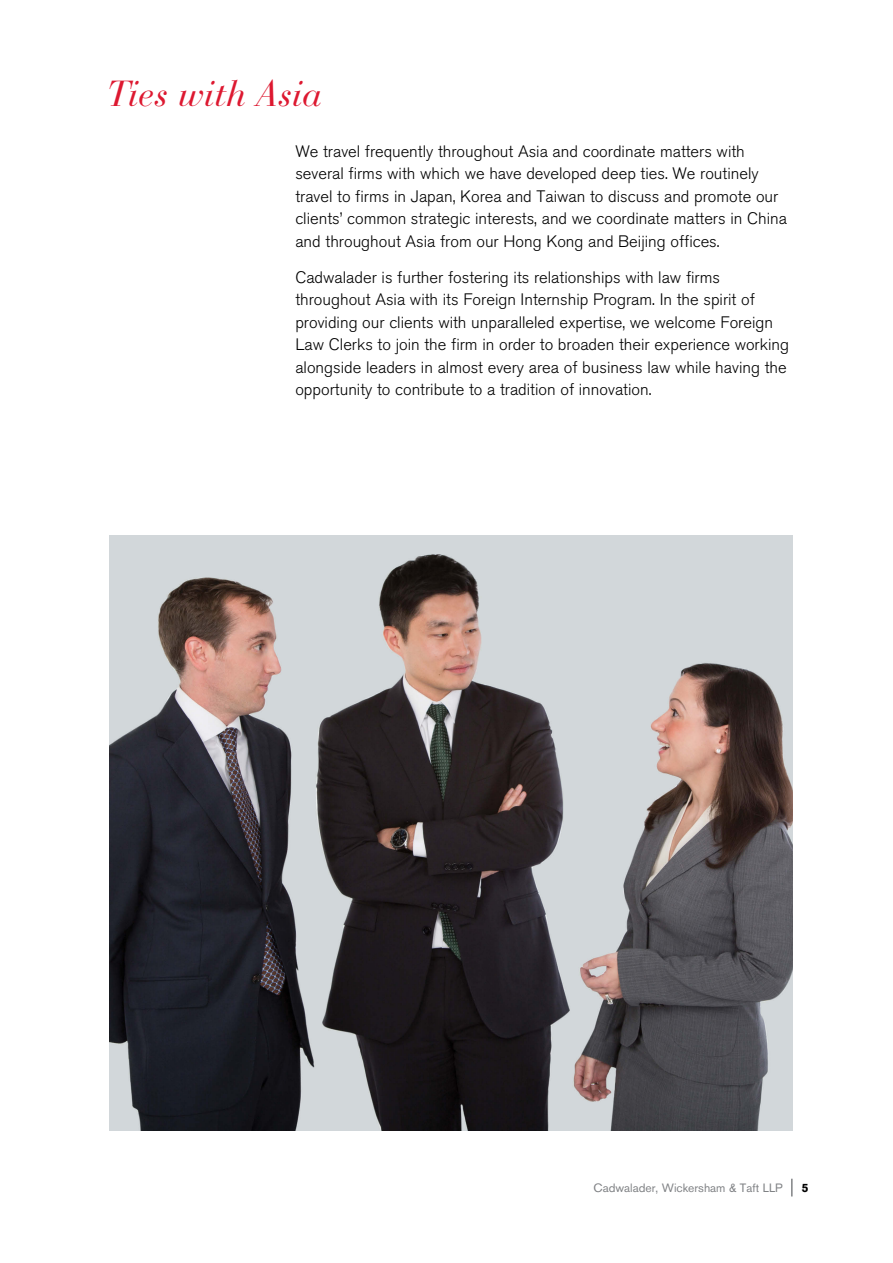
<style>
.page{position:relative;width:893px;height:1263px;background:#fff}
.page>*{position:absolute;margin:0;border:0;box-sizing:border-box;transform-origin:0 0}
.t1{font:italic 36px "Bauer Bodoni";color:#dd1830}
.Body_11{font:300 16.5px/22.5px "Akzidenz Grotesk BQ";color:#000}
.t2{font:12px "Akzidenz Grotesk BQ";color:#808285}
.t3{font:700 12px "Akzidenz Grotesk BQ";color:#000}
</style>
<div class="page">
<svg style="left:791px;top:1179px;width:2px;height:17px"></svg>
<img style="left:109px;top:535px;width:683px;height:596px">
<p class="t1" style="left:106px;top:72px;width:218px">Ties with Asia</p>
<p class="Body_11" style="left:295px;top:140px;width:493px">We travel frequently throughout Asia and coordinate matters with several firms with which we have developed deep ties. We routinely travel to firms in Japan, Korea and Taiwan to discuss and promote our clients’ common strategic interests, and we coordinate matters in China and throughout Asia from our Hong Kong and Beijing offices.</p>
<p class="Body_11" style="left:295px;top:266px;width:495px">Cadwalader is further fostering its relationships with law firms throughout Asia with its Foreign Internship Program. In the spirit of providing our clients with unparalleled expertise, we welcome Foreign Law Clerks to join the firm in order to broaden their experience working alongside leaders in almost every area of business law while having the opportunity to contribute to a tradition of innovation.</p>
<p class="t2" style="left:593px;top:1180px;width:191px">Cadwalader, Wickersham &amp; Taft LLP</p>
<p class="t3" style="left:802px;top:1180px;width:8px">5</p>
</div>
